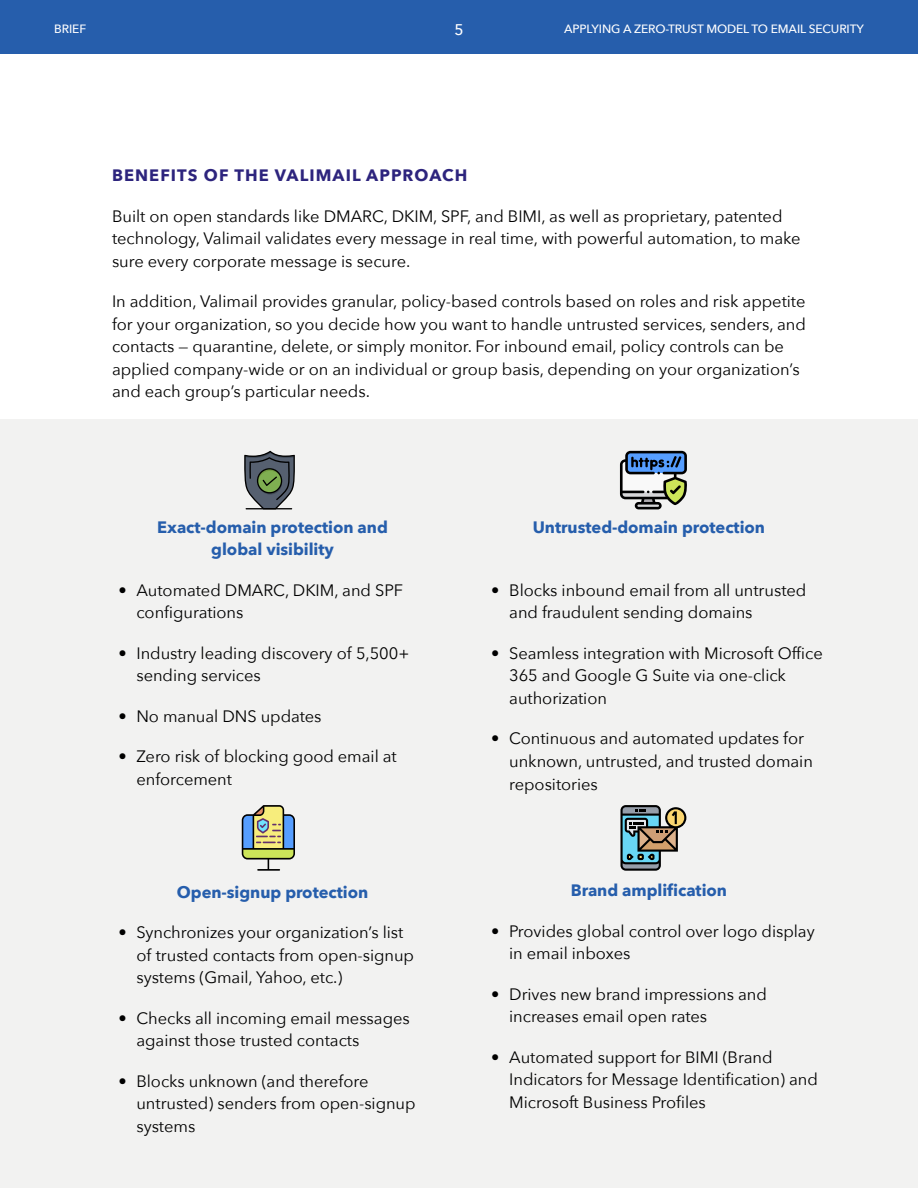
<style>
.page{position:relative;width:918px;height:1188px;background:#fff}
.page>*{position:absolute;margin:0;border:0;box-sizing:border-box;transform-origin:0 0}
.t1{font:16.5px/22.5px "Avenir Next";letter-spacing:-.005em;color:#000}
.t2{font:700 16.5px/22.5px "Avenir Next";letter-spacing:-.005em;color:#265eac;text-align:center}
.t3{font:700 16.5px "Avenir Next";letter-spacing:.065em;color:#2d247d}
.t4{font:500 15.45px "Avenir Next";color:#fff}
.t5{font:500 12px "Avenir Next";letter-spacing:-.01em;color:#fff}
</style>
<div class="page">
<div style="left:0;top:0;width:918px;height:54px;background:#265eac"></div>
<div style="left:0;top:419px;width:918px;height:769px;background:#f2f2f1"></div>
<svg style="left:244px;top:451px;width:51px;height:58px"></svg>
<svg style="left:620px;top:451px;width:67px;height:58px"></svg>
<svg style="left:242px;top:805px;width:53px;height:66px"></svg>
<svg style="left:620px;top:805px;width:66px;height:66px"></svg>
<p class="t5" style="left:54px;top:22px;width:34px">BRIEF</p>
<p class="t4" style="left:454px;top:23px;width:11px">5</p>
<p class="t5" style="left:564px;top:22px;width:301px">APPLYING A ZERO-TRUST MODEL TO EMAIL SECURITY</p>
<p class="t3" style="left:112px;top:168px;width:357px">BENEFITS OF THE VALIMAIL APPROACH</p>
<p class="t1" style="left:112px;top:204px;width:690px">Built on open standards like DMARC, DKIM, SPF, and BIMI, as well as proprietary, patented technology, Valimail validates every message in real time, with powerful automation, to make sure every corporate message is secure.</p>
<p class="t1" style="left:112px;top:289px;width:695px">In addition, Valimail provides granular, policy-based controls based on roles and risk appetite for your organization, so you decide how you want to handle untrusted services, senders, and contacts — quarantine, delete, or simply monitor. For inbound email, policy controls can be applied company-wide or on an individual or group basis, depending on your organization’s and each group’s particular needs.</p>
<p class="t2" style="left:157px;top:517px;width:232px">Exact-domain protection and global visibility</p>
<p class="t1" style="left:136px;top:578px;width:268px;text-indent:-18px">• Automated DMARC, DKIM, and SPF configurations</p>
<p class="t1" style="left:136px;top:641px;width:274px;text-indent:-18px">• Industry leading discovery of 5,500+ sending services</p>
<p class="t1" style="left:118px;top:704px;width:205px">• No manual DNS updates</p>
<p class="t1" style="left:136px;top:745px;width:262px;text-indent:-18px">• Zero risk of blocking good email at enforcement</p>
<p class="t2" style="left:177px;top:882px;width:193px">Open-signup protection</p>
<p class="t1" style="left:136px;top:920px;width:279px;text-indent:-18px">• Synchronizes your organization’s list of trusted contacts from open-signup systems (Gmail, Yahoo, etc.)</p>
<p class="t1" style="left:136px;top:1006px;width:275px;text-indent:-18px">• Checks all incoming email messages against those trusted contacts</p>
<p class="t1" style="left:136px;top:1069px;width:281px;text-indent:-18px">• Blocks unknown (and therefore untrusted) senders from open-signup systems</p>
<p class="t2" style="left:533px;top:517px;width:234px">Untrusted-domain protection</p>
<p class="t1" style="left:509px;top:578px;width:299px;text-indent:-18px">• Blocks inbound email from all untrusted and fraudulent sending domains</p>
<p class="t1" style="left:509px;top:641px;width:315px;text-indent:-18px">• Seamless integration with Microsoft Office<br>365 and Google G Suite via one-click authorization</p>
<p class="t1" style="left:509px;top:727px;width:305px;text-indent:-18px">• Continuous and automated updates for unknown, untrusted, and trusted domain repositories</p>
<p class="t2" style="left:571px;top:879px;width:158px">Brand amplification</p>
<p class="t1" style="left:509px;top:919px;width:307px;text-indent:-18px">• Provides global control over logo display in email inboxes</p>
<p class="t1" style="left:509px;top:982px;width:259px;text-indent:-18px">• Drives new brand impressions and increases email open rates</p>
<p class="t1" style="left:509px;top:1045px;width:310px;text-indent:-18px">• Automated support for BIMI (Brand<br>Indicators for Message Identification) and<br>Microsoft Business Profiles</p>
</div>
